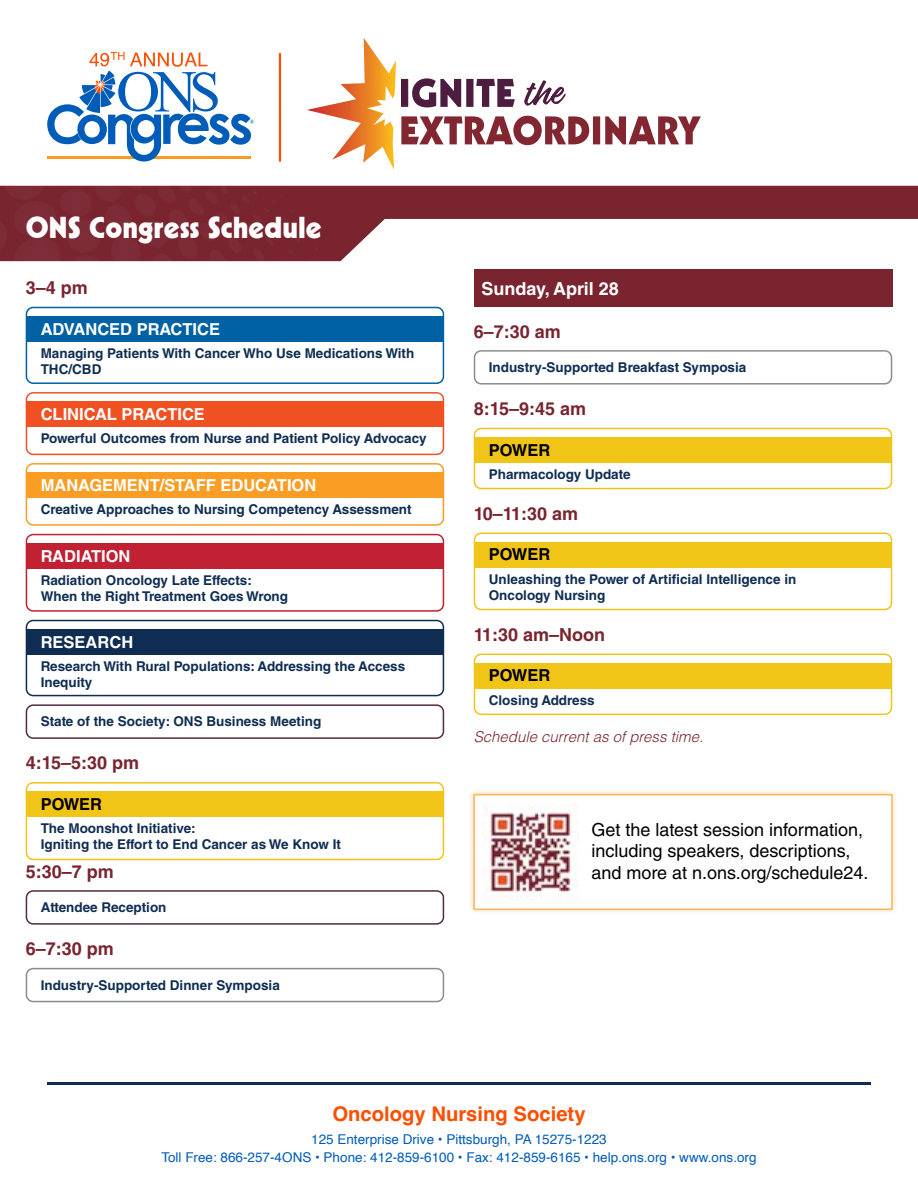
<style>
.page{position:relative;width:918px;height:1188px;background:#fff}
.page>*{position:absolute;margin:0;border:0;box-sizing:border-box;transform-origin:0 0}
.t1{font:29.55px "Geometric 231 BT Heavy C";color:#fff}
.t2{font:700 20.25px "Helvetica";color:#ff4e00}
.t3{font:18px/21.6px "Helvetica LT Std";color:#000}
.t4{font:700 18px "Helvetica LT Std";color:#79242f}
.t5{font:700 18px "Helvetica LT Std";color:#fff}
.t6{font:700 16.5px "Helvetica LT Std";color:#fff}
.t7{font:700 16.5px "Helvetica LT Std";color:#000}
.t8{font:italic 300 15px "Helvetica LT Std";color:#79242f}
.t9{font:700 13.5px/16.2px "Helvetica LT Std";color:#0f2d52}
.t10{font:13.5px/18px "Helvetica";color:#005cb9;text-align:center}
.t11{font:700 13.5px/16.2px "Helvetica LT Std";color:#102c52}
</style>
<div class="page">
<svg style="left:307px;top:38px;width:394px;height:132px"></svg>
<hr style="left:279px;top:53px;width:2px;height:109px;background:#ff4e00">
<svg style="left:47px;top:52px;width:207px;height:110px"></svg>
<hr style="left:47px;top:1082px;width:824px;height:2px;background:#102c52">
<svg style="left:341px;top:186px;width:577px;height:75px"></svg>
<div style="left:0;top:186px;width:341px;height:75px;background:#79242f"></div>
<div style="left:27px;top:316px;width:417px;height:26px;background:#0062a5"></div>
<div style="left:26px;top:307px;width:418px;height:77px;border:2px solid #0062a5;border-radius:7px"></div>
<div style="left:27px;top:401px;width:417px;height:26px;background:#f05123"></div>
<div style="left:26px;top:392px;width:418px;height:63px;border:2px solid #f05123;border-radius:7px"></div>
<div style="left:27px;top:472px;width:417px;height:26px;background:#f99d25"></div>
<div style="left:26px;top:463px;width:418px;height:63px;border:2px solid #f99d25;border-radius:7px"></div>
<div style="left:27px;top:543px;width:417px;height:26px;background:#c22033"></div>
<div style="left:26px;top:534px;width:418px;height:78px;border:2px solid #c22033;border-radius:7px"></div>
<div style="left:27px;top:629px;width:417px;height:26px;background:#0f2d52"></div>
<div style="left:26px;top:620px;width:418px;height:76px;border:2px solid #0f2d52;border-radius:7px"></div>
<div style="left:26px;top:704px;width:418px;height:35px;border:2px solid #522a45;border-radius:7px"></div>
<div style="left:27px;top:791px;width:417px;height:26px;background:#f1c418"></div>
<div style="left:26px;top:782px;width:418px;height:78px;border:2px solid #f1c418;border-radius:7px"></div>
<div style="left:26px;top:890px;width:418px;height:35px;border:2px solid #522a45;border-radius:7px"></div>
<div style="left:26px;top:968px;width:418px;height:34px;border:2px solid #898c8e;border-radius:7px"></div>
<div style="left:474px;top:269px;width:418px;height:38px;background:#79242f"></div>
<div style="left:474px;top:350px;width:418px;height:35px;border:2px solid #898c8e;border-radius:7px"></div>
<div style="left:475px;top:437px;width:417px;height:26px;background:#f1c418"></div>
<div style="left:474px;top:428px;width:418px;height:61px;border:2px solid #f1c418;border-radius:7px"></div>
<div style="left:475px;top:542px;width:417px;height:25px;background:#f1c418"></div>
<div style="left:474px;top:533px;width:418px;height:77px;border:2px solid #f1c418;border-radius:7px"></div>
<div style="left:469px;top:789px;width:429px;height:125px;background:#f99d25;opacity:.5"></div>
<div style="left:474px;top:794px;width:418px;height:116px;background:#fff;border:1px solid #f99d25"></div>
<img style="left:483px;top:804px;width:95px;height:96px">
<div style="left:475px;top:663px;width:417px;height:25px;background:#f1c418"></div>
<div style="left:474px;top:654px;width:418px;height:61px;border:2px solid #f1c418;border-radius:7px"></div>
<h1 class="t1" style="left:26px;top:210px;width:297px">ONS Congress Schedule</h1>
<h3 class="t4" style="left:26px;top:277px;width:64px">3–4 pm</h3>
<p class="t6" style="left:41px;top:319px;width:181px">ADVANCED PRACTICE</p>
<p class="t9" style="left:41px;top:345px;width:375px">Managing Patients With Cancer Who Use Medications With<br>THC/CBD</p>
<p class="t6" style="left:41px;top:404px;width:166px">CLINICAL PRACTICE</p>
<p class="t9" style="left:41px;top:430px;width:387px">Powerful Outcomes from Nurse and Patient Policy Advocacy</p>
<p class="t6" style="left:41px;top:475px;width:277px">MANAGEMENT/STAFF EDUCATION</p>
<p class="t9" style="left:41px;top:501px;width:372px">Creative Approaches to Nursing Competency Assessment</p>
<p class="t6" style="left:41px;top:546px;width:91px">RADIATION</p>
<p class="t9" style="left:41px;top:572px;width:249px">Radiation Oncology Late Effects:<br>When the Right Treatment Goes Wrong</p>
<p class="t6" style="left:41px;top:632px;width:94px">RESEARCH</p>
<p class="t9" style="left:41px;top:658px;width:366px">Research With Rural Populations: Addressing the Access<br>Inequity</p>
<p class="t9" style="left:41px;top:713px;width:282px">State of the Society: ONS Business Meeting</p>
<h3 class="t4" style="left:26px;top:752px;width:115px">4:15–5:30 pm</h3>
<p class="t7" style="left:41px;top:794px;width:63px">POWER</p>
<p class="t11" style="left:41px;top:820px;width:302px">The Moonshot Initiative:<br>Igniting the Effort to End Cancer as We Know It</p>
<h3 class="t4" style="left:26px;top:860px;width:90px">5:30–7 pm</h3>
<p class="t9" style="left:41px;top:899px;width:127px">Attendee Reception</p>
<h3 class="t4" style="left:26px;top:938px;width:90px">6–7:30 pm</h3>
<p class="t9" style="left:41px;top:977px;width:241px">Industry-Supported Dinner Symposia</p>
<h3 class="t5" style="left:482px;top:277px;width:139px">Sunday, April 28</h3>
<h3 class="t4" style="left:474px;top:320px;width:89px">6–7:30 am</h3>
<p class="t9" style="left:489px;top:359px;width:259px">Industry-Supported Breakfast Symposia</p>
<h3 class="t4" style="left:474px;top:398px;width:114px">8:15–9:45 am</h3>
<p class="t7" style="left:489px;top:440px;width:63px">POWER</p>
<p class="t9" style="left:489px;top:466px;width:143px">Pharmacology Update</p>
<h3 class="t4" style="left:474px;top:503px;width:106px">10–11:30 am</h3>
<p class="t7" style="left:489px;top:545px;width:63px">POWER</p>
<p class="t9" style="left:489px;top:571px;width:309px">Unleashing the Power of Artificial Intelligence in<br>Oncology Nursing</p>
<h3 class="t4" style="left:474px;top:624px;width:133px">11:30 am–Noon</h3>
<p class="t7" style="left:489px;top:666px;width:63px">POWER</p>
<p class="t9" style="left:489px;top:692px;width:107px">Closing Address</p>
<p class="t8" style="left:474px;top:727px;width:231px">Schedule current as of press time.</p>
<h3 class="t3" style="left:591px;top:819px;width:279px">Get the latest session information, including speakers, descriptions, and more at n.ons.org/schedule24.</h3>
<h2 class="t2" style="left:332px;top:1102px;width:255px">Oncology Nursing Society</h2>
<p class="t10" style="left:161px;top:1130px;width:597px">125 Enterprise Drive • Pittsburgh, PA 15275-1223<br>Toll Free: 866-257-4ONS • Phone: 412-859-6100 • Fax: 412-859-6165 • help.ons.org • www.ons.org</p>
</div>
